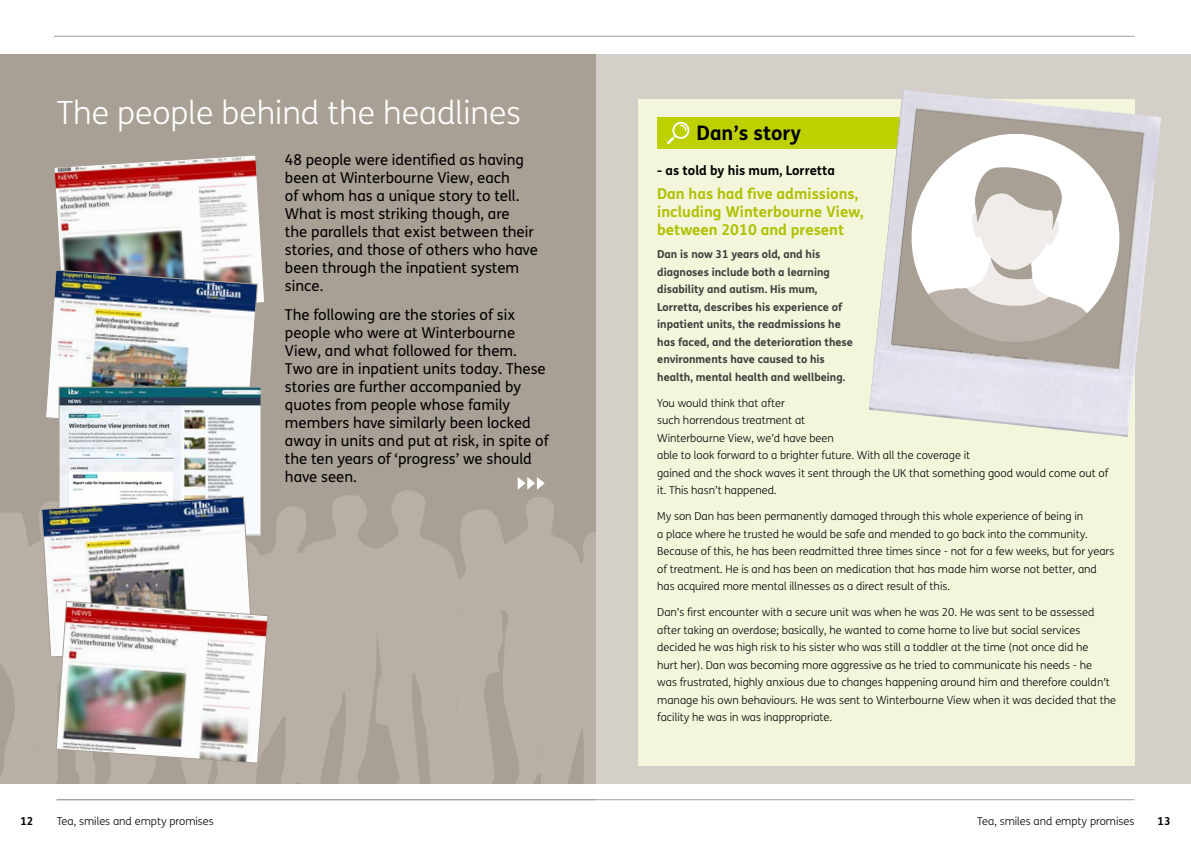
<style>
.page{position:relative;width:1191px;height:842px;background:#fff}
.page>*{position:absolute;margin:0;border:0;box-sizing:border-box;transform-origin:0 0}
.t1{font:300 32px "FS Mencap";color:#fff}
.t2{font:700 20px "FS Mencap";color:#000}
.t3{font:15px/18px "FS Mencap";color:#000}
.t4{font:700 15px/18px "FS Mencap";color:#b0c100}
.t5{font:700 13px "FS Mencap";color:#000}
.t6{font:300 11px/17.5px "FS Mencap";color:#000}
.t7{font:700 11px/17.5px "FS Mencap";color:#3c3c3b}
.t8{font:700 11px "FS Mencap";color:#000}
</style>
<div class="page">
<hr style="left:595px;top:36px;width:539px;height:1px;background:#a89f95">
<hr style="left:596px;top:799px;width:538px;height:1px;background:#a89f95">
<div style="left:0;top:54px;width:1191px;height:729px;background:#d5cfc9"></div>
<div style="left:638px;top:99px;width:496px;height:666px;background:#f3f6db"></div>
<hr style="left:54px;top:36px;width:541px;height:1px;background:#a89f95">
<hr style="left:57px;top:799px;width:539px;height:1px;background:#a89f95">
<div style="left:0;top:54px;width:595px;height:729px;background:#a89f95"></div>
<svg style="left:0;top:490px;width:595px;height:293px;fill:#b8afa7"></svg>
<div style="left:442px;top:620px;width:22px;height:163px;background:#b8afa7"></div>
<svg style="left:534px;top:699px;width:10px;height:59px"></svg>
<svg style="left:301px;top:757px;width:6px;height:16px"></svg>
<svg style="left:452px;top:607px;width:13px;height:7px"></svg>
<div style="left:657px;top:117px;width:459px;height:32px;background:#bed000"></div>
<svg style="left:667px;top:122px;width:23px;height:22px"></svg>
<img style="left:869px;top:90px;width:292px;height:347px">
<svg style="left:904px;top:127px;width:222px;height:221px;background:#d6d1cd"></svg>
<img style="left:46px;top:155px;width:218px;height:263px">
<img style="left:61px;top:389px;width:198px;height:108px">
<div style="left:59px;top:387px;width:202px;height:148px;border:1px solid #a89f95"></div>
<img style="left:29px;top:497px;width:239px;height:281px">
<svg style="left:517px;top:477px;width:27px;height:13px"></svg>
<h1 class="t1" style="left:57px;top:95px;width:465px">The people behind the headlines</h1>
<p class="t3" style="left:285px;top:151px;width:254px">48 people were identified as having been at Winterbourne View, each<br>of whom has a unique story to tell.<br>What is most striking though, are<br>the parallels that exist between their stories, and those of others who have been through the inpatient system since.</p>
<p class="t3" style="left:285px;top:306px;width:265px">The following are the stories of six people who were at Winterbourne<br>View, and what followed for them.<br>Two are in inpatient units today. These stories are further accompanied by quotes from people whose family members have similarly been locked away in units and put at risk, in spite of the ten years of ‘progress’ we should have seen.</p>
<h2 class="t2" style="left:696px;top:121px;width:106px">Dan’s story</h2>
<p class="t5" style="left:657px;top:163px;width:179px">- as told by his mum, Lorretta</p>
<h3 class="t4" style="left:657px;top:185px;width:208px">Dan has had five admissions, including Winterbourne View, between 2010 and present</h3>
<p class="t7" style="left:657px;top:245px;width:197px">Dan is now 31 years old, and his diagnoses include both a learning disability and autism. His mum, Lorretta, describes his experience of inpatient units, the readmissions he has faced, and the deterioration these environments have caused to his health, mental health and wellbeing.</p>
<p class="t6" style="left:657px;top:394px;width:453px">You would think that after<br>such horrendous treatment at<br>Winterbourne View, we’d have been<br>able to look forward to a brighter future. With all the coverage it<br>gained and the shock waves it sent through the UK that something good would come out of it. This hasn’t happened.</p>
<p class="t6" style="left:657px;top:508px;width:458px">My son Dan has been permanently damaged through this whole experience of being in<br>a place where he trusted he would be safe and mended to go back into the community.<br>Because of this, he has been readmitted three times since - not for a few weeks, but for years of treatment. He is and has been on medication that has made him worse not better, and has acquired more mental illnesses as a direct result of this.</p>
<p class="t6" style="left:657px;top:604px;width:460px">Dan’s first encounter with a secure unit was when he was 20. He was sent to be assessed after taking an overdose; basically, he wanted to come home to live but social services decided he was high risk to his sister who was still a toddler at the time (not once did he<br>hurt her). Dan was becoming more aggressive as he tried to communicate his needs - he<br>was frustrated, highly anxious due to changes happening around him and therefore couldn’t manage his own behaviours. He was sent to Winterbourne View when it was decided that the facility he was in was inappropriate.</p>
<p class="t8" style="left:20px;top:814px;width:14px">12</p>
<p class="t6" style="left:57px;top:812px;width:159px">Tea, smiles and empty promises</p>
<p class="t6" style="left:977px;top:812px;width:159px">Tea, smiles and empty promises</p>
<p class="t8" style="left:1157px;top:814px;width:14px">13</p>
</div>
